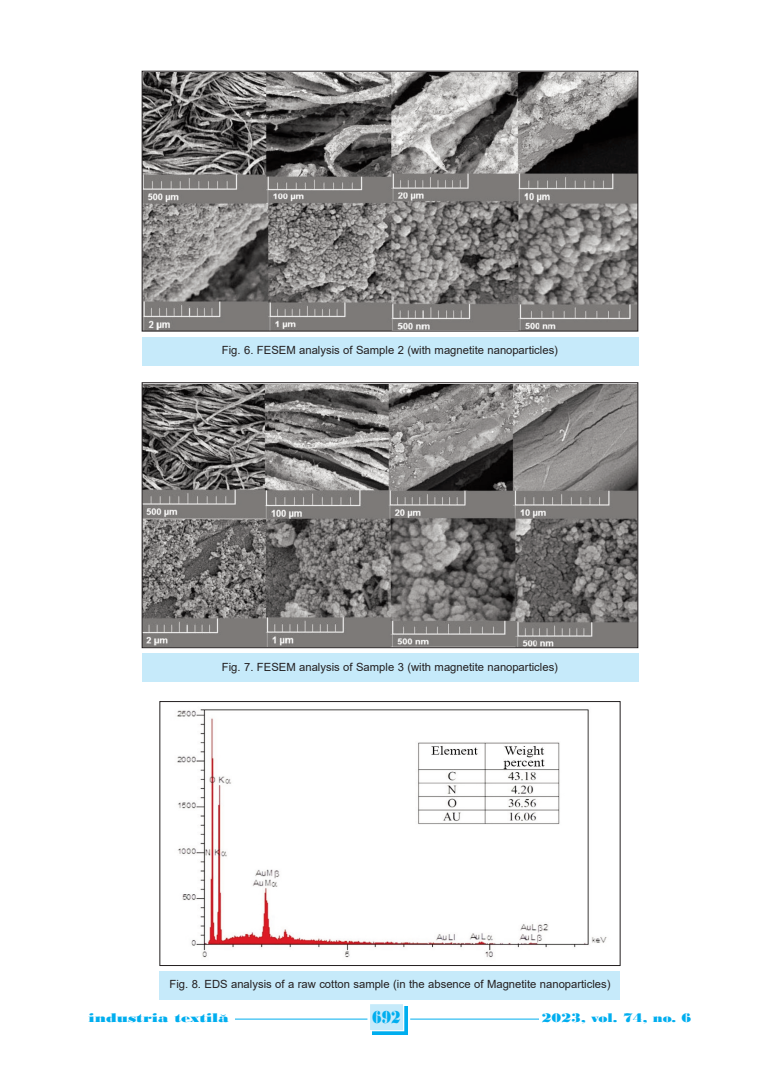
<style>
.page{position:relative;width:780px;height:1088px;background:#fff}
.page>*{position:absolute;margin:0;border:0;box-sizing:border-box;transform-origin:0 0}
.t1{font:18.12px "Bodoni MT Black";color:#00aeef;scale:.8 1}
.t2{font:13.12px "Bodoni MT Black";color:#00aeef;scale:1.3 1}
.t3{font:13.12px "Bodoni MT Black";color:#00aeef;scale:1.14 1}
.t4{font:11.25px "Arial";color:#231f20}
.s1{font-size:15px}
</style>
<div class="page">
<svg style="left:372px;top:1006px;width:36px;height:29px"></svg>
<div style="left:370px;top:1004px;width:33px;height:26px;background:#c6eafa"></div>
<hr style="left:225px;top:1019px;width:142px;height:1px;background:#00aeef">
<hr style="left:410px;top:1019px;width:139px;height:1px;background:#00aeef">
<div style="left:89px;top:1012px;width:146px;height:14px;background:#fff"></div>
<div style="left:539px;top:1012px;width:152px;height:14px;background:#fff"></div>
<div style="left:142px;top:337px;width:496px;height:28px;background:#c6eafa"></div>
<img style="left:144px;top:73px;width:492px;height:256px">
<div style="left:142px;top:71px;width:496px;height:260px;border:1px solid #231f20"></div>
<div style="left:142px;top:654px;width:496px;height:28px;background:#c6eafa"></div>
<img style="left:144px;top:384px;width:492px;height:262px">
<div style="left:142px;top:382px;width:496px;height:266px;border:1px solid #231f20"></div>
<div style="left:159px;top:971px;width:461px;height:28px;background:#c6eafa"></div>
<img style="left:177px;top:709px;width:430px;height:249px">
<div style="left:159px;top:701px;width:461px;height:265px;border:1px solid #231f20"></div>
<p class="t4" style="left:222px;top:344px;width:337px">Fig. 6. FESEM analysis of Sample 2 (with magnetite nanoparticles)</p>
<p class="t4" style="left:222px;top:661px;width:337px">Fig. 7. FESEM analysis of Sample 3 (with magnetite nanoparticles)</p>
<p class="t4" style="left:169px;top:978px;width:442px">Fig. 8. EDS analysis of a raw cotton sample (in the absence of Magnetite nanoparticles)</p>
<p class="t2" style="left:89px;top:1010px;width:109px">industria textila<span class="s1">˘</span></p>
<h1 class="t1" style="left:372px;top:1006px;width:37px">692</h1>
<p class="t3" style="left:541px;top:1010px;width:133px">2023, vol. 74, no. 6</p>
</div>
